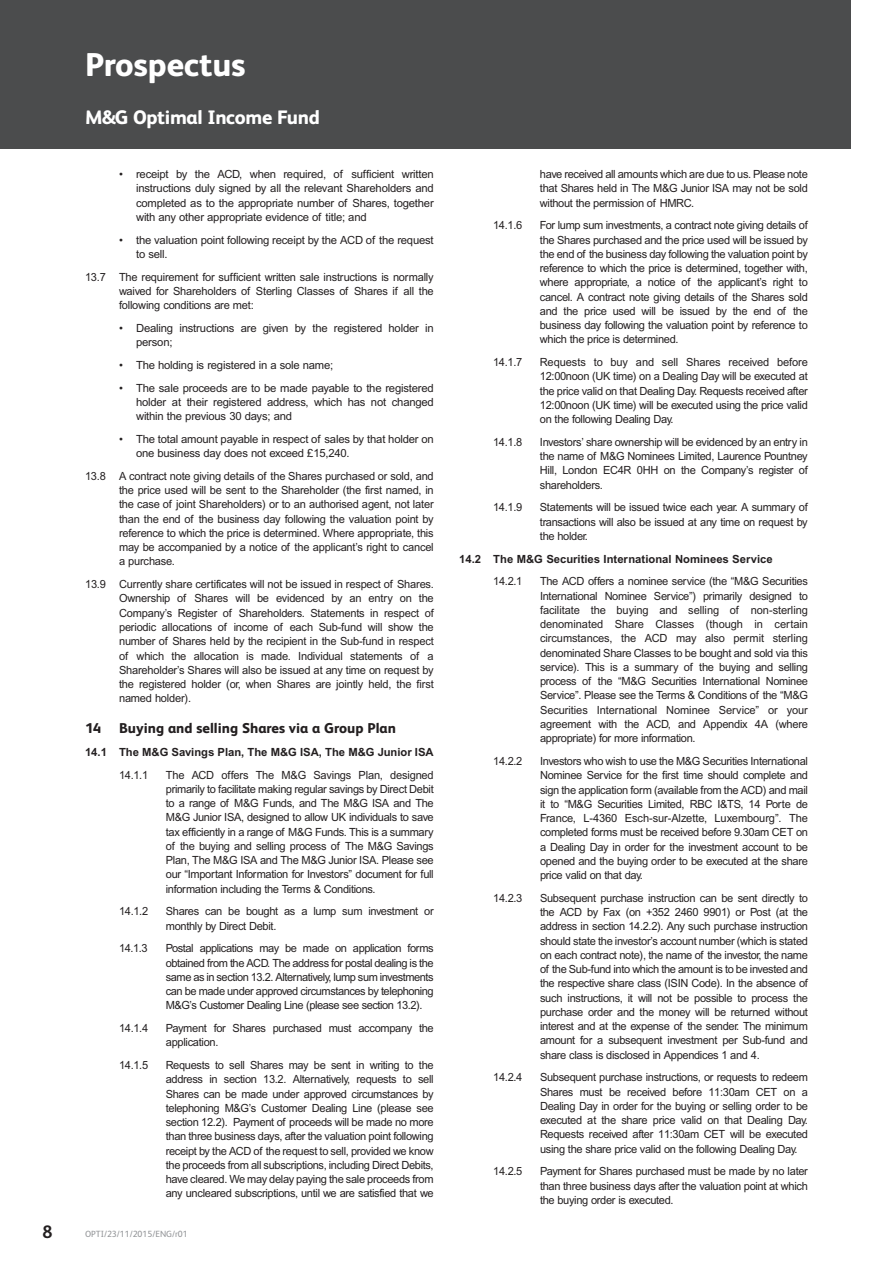
<style>
.page{position:relative;width:893px;height:1263px;background:#fff}
.page>*{position:absolute;margin:0;border:0;box-sizing:border-box;transform-origin:0 0}
.t1{font:800 33px "FS Albert";color:#fff}
.t2{font:800 19.5px "FS Albert";letter-spacing:-.015em;color:#fff}
.t3{font:700 18px "FS Albert";color:#231f20}
.t4{font:800 14.25px "FS Albert";color:#231f20}
.t5{font:11.25px/14.2px "Arial";letter-spacing:-.03em;color:#231f20;text-align:justify}
.t6{font:700 11.25px "Arial";color:#231f20}
.t7{font:9px "FS Albert";color:#939598}
</style>
<div class="page">
<div style="left:0;top:0;width:850px;height:149px;background:#4b4c4d"></div>
<h3 class="t3" style="left:43px;top:1225px;width:12px">8</h3>
<h1 class="t1" style="left:85px;top:54px;width:162px">Prospectus</h1>
<h2 class="t2" style="left:85px;top:111px;width:236px">M&amp;G Optimal Income Fund</h2>
<p class="t5" style="left:136px;top:168px;width:299px;text-indent:-17px">• receipt by the ACD, when required, of sufficient written instructions duly signed by all the relevant Shareholders and completed as to the appropriate number of Shares, together with any other appropriate evidence of title; and</p>
<p class="t5" style="left:136px;top:234px;width:299px;text-indent:-17px">• the valuation point following receipt by the ACD of the request to sell.</p>
<p class="t5" style="left:119px;top:271px;width:316px;text-indent:-34px">13.7 The requirement for sufficient written sale instructions is normally waived for Shareholders of Sterling Classes of Shares if all the following conditions are met:</p>
<p class="t5" style="left:136px;top:322px;width:299px;text-indent:-17px">• Dealing instructions are given by the registered holder in person;</p>
<p class="t5" style="left:119px;top:359px;width:216px">• The holding is registered in a sole name;</p>
<p class="t5" style="left:136px;top:382px;width:299px;text-indent:-17px">• The sale proceeds are to be made payable to the registered holder at their registered address, which has not changed within the previous 30 days; and</p>
<p class="t5" style="left:136px;top:433px;width:299px;text-indent:-17px">• The total amount payable in respect of sales by that holder on one business day does not exceed £15,240.</p>
<p class="t5" style="left:119px;top:470px;width:316px;text-indent:-34px">13.8 A contract note giving details of the Shares purchased or sold, and the price used will be sent to the Shareholder (the first named, in the case of joint Shareholders) or to an authorised agent, not later than the end of the business day following the valuation point by reference to which the price is determined. Where appropriate, this may be accompanied by a notice of the applicant’s right to cancel a purchase.</p>
<p class="t5" style="left:119px;top:578px;width:316px;text-indent:-34px">13.9 Currently share certificates will not be issued in respect of Shares.<br>Ownership of Shares will be evidenced by an entry on the Company’s Register of Shareholders. Statements in respect of periodic allocations of income of each Sub-fund will show the number of Shares held by the recipient in the Sub-fund in respect of which the allocation is made. Individual statements of a Shareholder’s Shares will also be issued at any time on request by the registered holder (or, when Shares are jointly held, the first named holder).</p>
<p class="t4" style="left:85px;top:723px;width:313px">14 Buying and selling Shares via a Group Plan</p>
<p class="t6" style="left:85px;top:748px;width:350px">14.1 The M&amp;G Savings Plan, The M&amp;G ISA, The M&amp;G Junior ISA</p>
<p class="t5" style="left:119px;top:768px;width:31px">14.1.1</p>
<p class="t5" style="left:166px;top:768px;width:269px">The ACD offers The M&amp;G Savings Plan, designed primarily to facilitate making regular savings by Direct Debit to a range of M&amp;G Funds, and The M&amp;G ISA and The M&amp;G Junior ISA, designed to allow UK individuals to save tax efficiently in a range of M&amp;G Funds. This is a summary of the buying and selling process of The M&amp;G Savings Plan, The M&amp;G ISA and The M&amp;G Junior ISA. Please see our “Important Information for Investors” document for full information including the Terms &amp; Conditions.</p>
<p class="t5" style="left:119px;top:905px;width:31px">14.1.2</p>
<p class="t5" style="left:166px;top:905px;width:269px">Shares can be bought as a lump sum investment or monthly by Direct Debit.</p>
<p class="t5" style="left:119px;top:942px;width:30px">14.1.3</p>
<p class="t5" style="left:166px;top:942px;width:269px">Postal applications may be made on application forms obtained from the ACD. The address for postal dealing is the same as in section 13.2. Alternatively, lump sum investments can be made under approved circumstances by telephoning M&amp;G’s Customer Dealing Line (please see section 13.2).</p>
<p class="t5" style="left:119px;top:1022px;width:31px">14.1.4</p>
<p class="t5" style="left:166px;top:1022px;width:269px">Payment for Shares purchased must accompany the application.</p>
<p class="t5" style="left:119px;top:1059px;width:31px">14.1.5</p>
<p class="t5" style="left:166px;top:1059px;width:269px">Requests to sell Shares may be sent in writing to the address in section 13.2. Alternatively, requests to sell Shares can be made under approved circumstances by telephoning M&amp;G’s Customer Dealing Line (please see section 12.2). Payment of proceeds will be made no more than three business days, after the valuation point following receipt by the ACD of the request to sell, provided we know the proceeds from all subscriptions, including Direct Debits, have cleared. We may delay paying the sale proceeds from any uncleared subscriptions, until we are satisfied that we</p>
<p class="t7" style="left:85px;top:1231px;width:104px">OPTI/23/11/2015/ENG/r01</p>
<p class="t5" style="left:540px;top:168px;width:269px">have received all amounts which are due to us. Please note that Shares held in The M&amp;G Junior ISA may not be sold without the permission of HMRC.</p>
<p class="t5" style="left:493px;top:219px;width:31px">14.1.6</p>
<p class="t5" style="left:540px;top:219px;width:269px">For lump sum investments, a contract note giving details of the Shares purchased and the price used will be issued by the end of the business day following the valuation point by reference to which the price is determined, together with, where appropriate, a notice of the applicant’s right to cancel. A contract note giving details of the Shares sold and the price used will be issued by the end of the business day following the valuation point by reference to which the price is determined.</p>
<p class="t5" style="left:493px;top:356px;width:31px">14.1.7</p>
<p class="t5" style="left:540px;top:356px;width:269px">Requests to buy and sell Shares received before 12:00noon (UK time) on a Dealing Day will be executed at the price valid on that Dealing Day. Requests received after 12:00noon (UK time) will be executed using the price valid on the following Dealing Day.</p>
<p class="t5" style="left:493px;top:436px;width:31px">14.1.8</p>
<p class="t5" style="left:540px;top:436px;width:269px">Investors’ share ownership will be evidenced by an entry in the name of M&amp;G Nominees Limited, Laurence Pountney Hill, London EC4R 0HH on the Company’s register of shareholders.</p>
<p class="t5" style="left:493px;top:501px;width:31px">14.1.9</p>
<p class="t5" style="left:540px;top:501px;width:269px">Statements will be issued twice each year. A summary of transactions will also be issued at any time on request by the holder.</p>
<p class="t6" style="left:459px;top:555px;width:315px">14.2 The M&amp;G Securities International Nominees Service</p>
<p class="t5" style="left:493px;top:575px;width:31px">14.2.1</p>
<p class="t5" style="left:540px;top:575px;width:269px">The ACD offers a nominee service (the “M&amp;G Securities International Nominee Service”) primarily designed to facilitate the buying and selling of non-sterling denominated Share Classes (though in certain circumstances, the ACD may also permit sterling denominated Share Classes to be bought and sold via this service). This is a summary of the buying and selling process of the “M&amp;G Securities International Nominee Service”. Please see the Terms &amp; Conditions of the “M&amp;G Securities International Nominee Service” or your agreement with the ACD, and Appendix 4A (where appropriate) for more information.</p>
<p class="t5" style="left:493px;top:755px;width:31px">14.2.2</p>
<p class="t5" style="left:540px;top:755px;width:269px">Investors who wish to use the M&amp;G Securities International Nominee Service for the first time should complete and sign the application form (available from the ACD) and mail it to “M&amp;G Securities Limited, RBC I&amp;TS, 14 Porte de France, L-4360 Esch-sur-Alzette, Luxembourg”. The completed forms must be received before 9.30am CET on a Dealing Day in order for the investment account to be opened and the buying order to be executed at the share price valid on that day.</p>
<p class="t5" style="left:493px;top:892px;width:31px">14.2.3</p>
<p class="t5" style="left:540px;top:892px;width:269px">Subsequent purchase instruction can be sent directly to the ACD by Fax (on +352 2460 9901) or Post (at the address in section 14.2.2). Any such purchase instruction should state the investor’s account number (which is stated on each contract note), the name of the investor, the name of the Sub-fund into which the amount is to be invested and the respective share class (ISIN Code). In the absence of such instructions, it will not be possible to process the purchase order and the money will be returned without interest and at the expense of the sender. The minimum amount for a subsequent investment per Sub-fund and share class is disclosed in Appendices 1 and 4.</p>
<p class="t5" style="left:493px;top:1071px;width:31px">14.2.4</p>
<p class="t5" style="left:540px;top:1071px;width:269px">Subsequent purchase instructions, or requests to redeem Shares must be received before 11:30am CET on a Dealing Day in order for the buying or selling order to be executed at the share price valid on that Dealing Day.<br>Requests received after 11:30am CET will be executed using the share price valid on the following Dealing Day.</p>
<p class="t5" style="left:493px;top:1165px;width:31px">14.2.5</p>
<p class="t5" style="left:540px;top:1165px;width:269px">Payment for Shares purchased must be made by no later than three business days after the valuation point at which the buying order is executed.</p>
</div>
